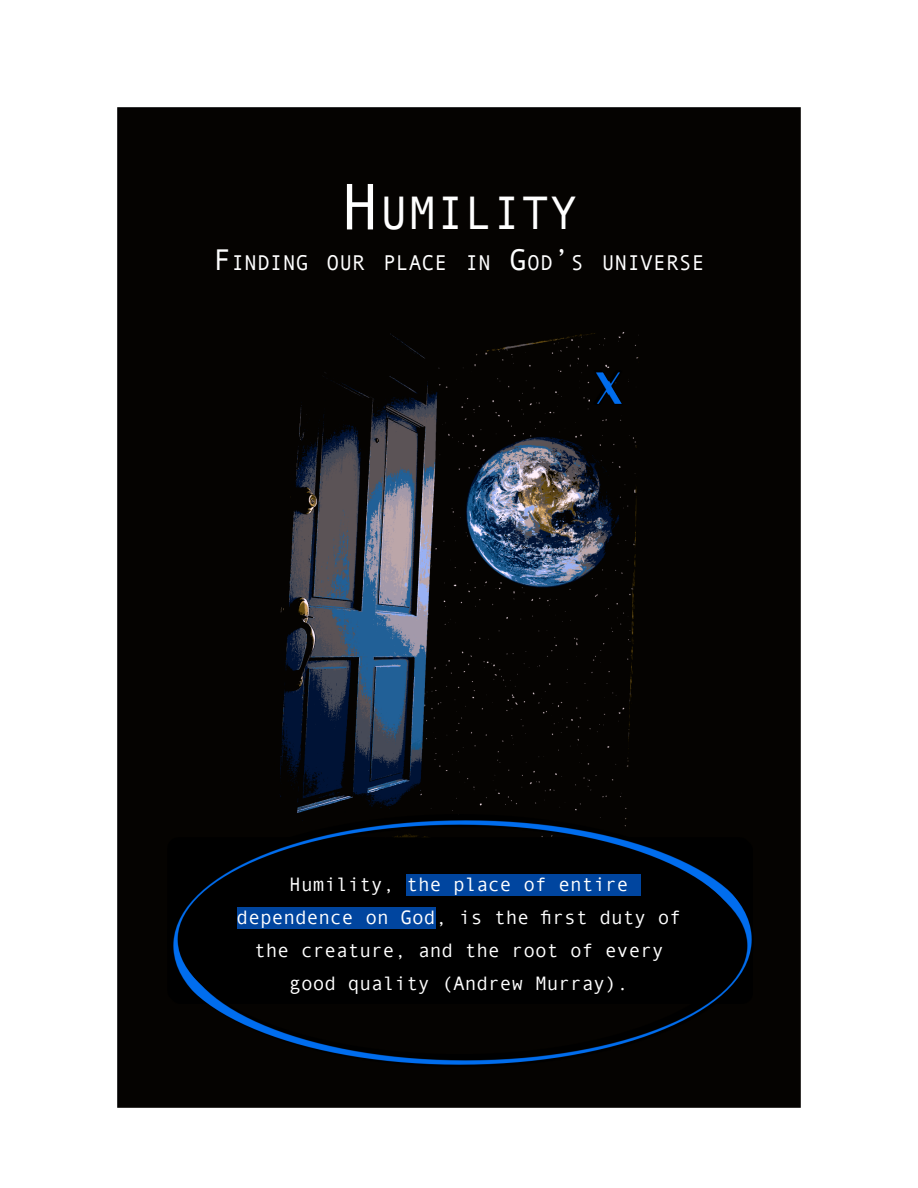
<style>
.page{position:relative;width:918px;height:1188px;background:#fff}
.page>*{position:absolute;margin:0;border:0;box-sizing:border-box;transform-origin:0 0}
.t1{font:47.1px "Andale Mono";color:#fff}
.t2{font:21.45px "Andale Mono";color:#fff}
.t3{font:19.5px/33px "Andale Mono";color:#fff;text-align:center}
.s1{font-size:66px}
.s2{font-size:30px}
</style>
<div class="page">
<div style="left:118px;top:108px;width:682px;height:999px;background:#050301"></div>
<img style="left:246px;top:247px;width:426px;height:567px">
<img style="left:167px;top:814px;width:586px;height:253px">
<img style="left:593px;top:371px;width:30px;height:34px">
<h1 class="t1" style="left:340px;top:196px;width:239px"><span class="s1">H</span>UMILITY</h1>
<p class="t2" style="left:213px;top:255px;width:493px"><span class="s2">F</span>INDING OUR PLACE IN <span class="s2">G</span>OD<span class="s2">’</span>S UNIVERSE</p>
<p class="t3" style="left:237px;top:870px;width:446px">Humility, the place of entire dependence on God, is the first duty of the creature, and the root of every good quality (Andrew Murray).</p>
</div>
